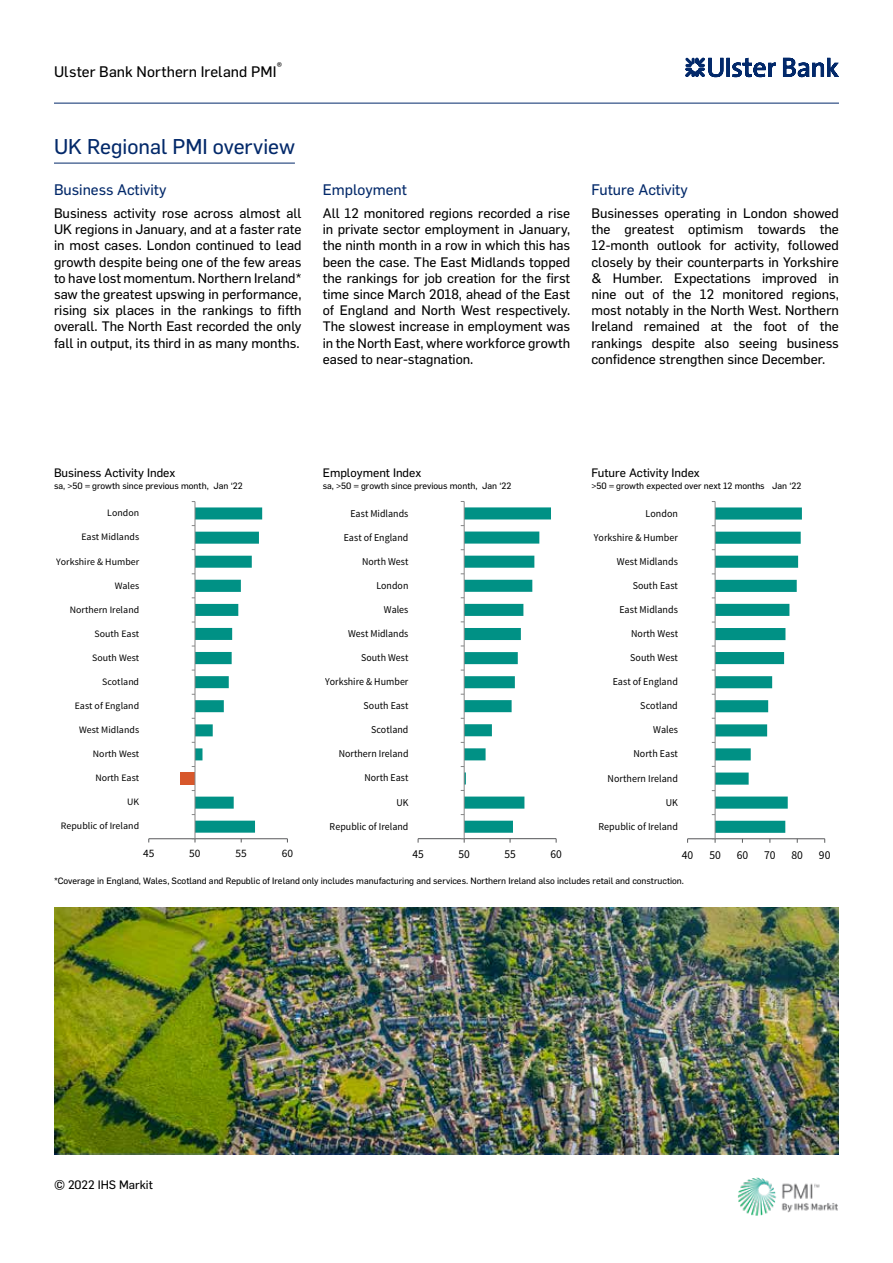
<style>
.page{position:relative;width:893px;height:1263px;background:#fff}
.page>*{position:absolute;margin:0;border:0;box-sizing:border-box;transform-origin:0 0}
.t1{font:21px "Flama Basic";color:#03296a}
.t2{font:15px "Flama Basic";color:#03296a}
.t3{font:15px "Flama Basic";letter-spacing:.005em;color:#000}
.t4{font:13.5px/16.2px "Flama Basic";color:#000;text-align:justify}
.t5{font:12.15px "Source Sans Pro";letter-spacing:-.005em;color:#000;scale:.96 1}
.t6{font:12px "Flama Basic";color:#000}
.t7{font:12px "Source Sans Pro";letter-spacing:-.005em;color:#000;scale:.95 1}
.t8{font:11.4px "Source Sans Pro";letter-spacing:-.005em;color:#000}
.t9{font:10.5px "Source Sans Pro";letter-spacing:.005em;color:#000;scale:.95 1}
.t10{font:10.5px "Source Sans Pro";letter-spacing:.005em;color:#000;scale:.96 1}
.t11{font:10.5px "Flama Basic";color:#000}
.t12{font:9.75px "Source Sans Pro";letter-spacing:.005em;color:#000}
.t13{font:9px "Flama Basic";color:#000}
</style>
<div class="page">
<hr style="left:54px;top:103px;width:785px;height:1px;background:#03296a">
<img style="left:738px;top:1177px;width:100px;height:38px">
<hr style="left:54px;top:1154px;width:785px;height:1px;background:#03296a">
<svg style="left:685px;top:58px;width:154px;height:19px"></svg>
<hr style="left:54px;top:163px;width:241px;height:1px;background:#03296a">
<div style="left:180px;top:772px;width:15px;height:12px;background:#d7572b"></div>
<hr style="left:149px;top:838px;width:138px;height:1px;background:#58595b">
<svg style="left:192px;top:501px;width:70px;height:341px"></svg>
<img style="left:54px;top:908px;width:785px;height:246px">
<hr style="left:418px;top:838px;width:138px;height:1px;background:#58595b">
<svg style="left:461px;top:501px;width:96px;height:342px"></svg>
<hr style="left:688px;top:838px;width:137px;height:1px;background:#58595b">
<svg style="left:712px;top:501px;width:90px;height:342px"></svg>
<p class="t11" style="left:277px;top:59px;width:7px">®</p>
<p class="t3" style="left:54px;top:61px;width:224px">Ulster Bank Northern Ireland PMI</p>
<h1 class="t1" style="left:54px;top:132px;width:242px">UK Regional PMI overview</h1>
<p class="t2" style="left:54px;top:180px;width:114px">Business Activity</p>
<p class="t4" style="left:54px;top:204px;width:249px">Business activity rose across almost all UK regions in January, and at a faster rate in most cases. London continued to lead growth despite being one of the few areas to have lost momentum. Northern Ireland* saw the greatest upswing in performance, rising six places in the rankings to fifth overall. The North East recorded the only fall in output, its third in as many months.</p>
<p class="t2" style="left:323px;top:180px;width:86px">Employment</p>
<p class="t4" style="left:323px;top:204px;width:249px">All 12 monitored regions recorded a rise in private sector employment in January, the ninth month in a row in which this has been the case. The East Midlands topped the rankings for job creation for the first time since March 2018, ahead of the East of England and North West respectively.<br>The slowest increase in employment was in the North East, where workforce growth eased to near-stagnation.</p>
<p class="t2" style="left:591px;top:180px;width:98px">Future Activity</p>
<p class="t4" style="left:591px;top:204px;width:249px">Businesses operating in London showed the greatest optimism towards the 12-month outlook for activity, followed closely by their counterparts in Yorkshire &amp; Humber. Expectations improved in nine out of the 12 monitored regions, most notably in the North West. Northern Ireland remained at the foot of the rankings despite also seeing business confidence strengthen since December.</p>
<p class="t6" style="left:54px;top:464px;width:123px">Business Activity Index</p>
<p class="t13" style="left:54px;top:479px;width:190px">sa, &gt;50 = growth since previous month, Jan ‘22</p>
<p class="t6" style="left:323px;top:464px;width:100px">Employment Index</p>
<p class="t13" style="left:323px;top:479px;width:190px">sa, &gt;50 = growth since previous month, Jan ‘22</p>
<p class="t6" style="left:591px;top:464px;width:110px">Future Activity Index</p>
<p class="t13" style="left:591px;top:479px;width:211px">&gt;50 = growth expected over next 12 months Jan ‘22</p>
<p class="t12" style="left:107px;top:507px;width:34px">London</p>
<p class="t9" style="left:350px;top:506px;width:62px">East Midlands</p>
<p class="t10" style="left:646px;top:507px;width:35px">London</p>
<p class="t12" style="left:81px;top:531px;width:59px">East Midlands</p>
<p class="t9" style="left:344px;top:531px;width:69px">East of England</p>
<p class="t10" style="left:594px;top:531px;width:89px">Yorkshire &amp; Humber</p>
<p class="t12" style="left:56px;top:555px;width:84px">Yorkshire &amp; Humber</p>
<p class="t9" style="left:362px;top:555px;width:50px">North West</p>
<p class="t10" style="left:617px;top:555px;width:65px">West Midlands</p>
<p class="t12" style="left:115px;top:579px;width:26px">Wales</p>
<p class="t9" style="left:376px;top:579px;width:35px">London</p>
<p class="t10" style="left:633px;top:579px;width:49px">South East</p>
<p class="t12" style="left:70px;top:603px;width:71px">Northern Ireland</p>
<p class="t9" style="left:384px;top:603px;width:27px">Wales</p>
<p class="t10" style="left:619px;top:603px;width:62px">East Midlands</p>
<p class="t12" style="left:95px;top:627px;width:46px">South East</p>
<p class="t9" style="left:348px;top:627px;width:65px">West Midlands</p>
<p class="t10" style="left:631px;top:627px;width:50px">North West</p>
<p class="t12" style="left:92px;top:652px;width:49px">South West</p>
<p class="t9" style="left:361px;top:651px;width:51px">South West</p>
<p class="t10" style="left:630px;top:651px;width:51px">South West</p>
<p class="t12" style="left:102px;top:676px;width:39px">Scotland</p>
<p class="t9" style="left:325px;top:675px;width:89px">Yorkshire &amp; Humber</p>
<p class="t10" style="left:613px;top:675px;width:69px">East of England</p>
<p class="t12" style="left:75px;top:700px;width:66px">East of England</p>
<p class="t9" style="left:364px;top:699px;width:49px">South East</p>
<p class="t10" style="left:640px;top:699px;width:41px">Scotland</p>
<p class="t12" style="left:79px;top:724px;width:62px">West Midlands</p>
<p class="t9" style="left:371px;top:723px;width:41px">Scotland</p>
<p class="t10" style="left:653px;top:723px;width:27px">Wales</p>
<p class="t12" style="left:93px;top:748px;width:48px">North West</p>
<p class="t9" style="left:339px;top:747px;width:75px">Northern Ireland</p>
<p class="t10" style="left:633px;top:747px;width:48px">North East</p>
<p class="t12" style="left:95px;top:772px;width:45px">North East</p>
<p class="t9" style="left:364px;top:771px;width:48px">North East</p>
<p class="t10" style="left:608px;top:771px;width:75px">Northern Ireland</p>
<p class="t12" style="left:127px;top:796px;width:13px">UK</p>
<p class="t9" style="left:396px;top:795px;width:14px">UK</p>
<p class="t10" style="left:666px;top:796px;width:14px">UK</p>
<p class="t12" style="left:61px;top:820px;width:80px">Republic of Ireland</p>
<p class="t9" style="left:330px;top:820px;width:84px">Republic of Ireland</p>
<p class="t10" style="left:598px;top:820px;width:84px">Republic of Ireland</p>
<p class="t8" style="left:143px;top:846px;width:13px">45</p>
<p class="t8" style="left:189px;top:846px;width:13px">50</p>
<p class="t8" style="left:235px;top:846px;width:13px">55</p>
<p class="t8" style="left:282px;top:846px;width:13px">60</p>
<p class="t7" style="left:412px;top:847px;width:13px">45</p>
<p class="t7" style="left:458px;top:847px;width:13px">50</p>
<p class="t7" style="left:504px;top:847px;width:13px">55</p>
<p class="t7" style="left:550px;top:847px;width:13px">60</p>
<p class="t5" style="left:682px;top:847px;width:13px">40</p>
<p class="t5" style="left:709px;top:847px;width:13px">50</p>
<p class="t5" style="left:737px;top:847px;width:13px">60</p>
<p class="t5" style="left:764px;top:847px;width:13px">70</p>
<p class="t5" style="left:792px;top:847px;width:13px">80</p>
<p class="t5" style="left:819px;top:847px;width:13px">90</p>
<p class="t13" style="left:54px;top:875px;width:631px">*Coverage in England, Wales, Scotland and Republic of Ireland only includes manufacturing and services. Northern Ireland also includes retail and construction.</p>
<p class="t6" style="left:54px;top:1176px;width:100px">© 2022 IHS Markit</p>
</div>
